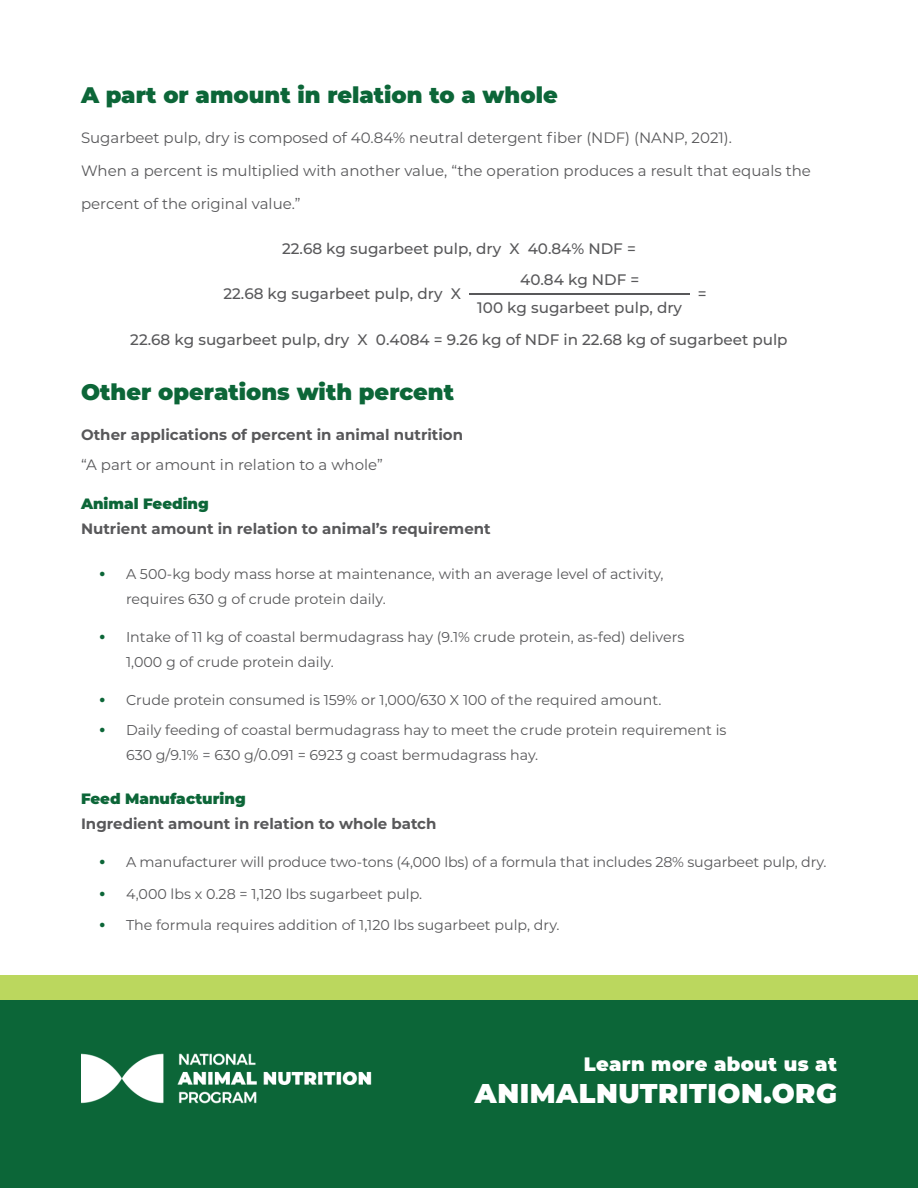
<style>
.page{position:relative;width:918px;height:1188px;background:#fff}
.page>*{position:absolute;margin:0;border:0;box-sizing:border-box;transform-origin:0 0}
.t1{font:900 27.15px "Montserrat";letter-spacing:.02em;color:#fff}
.t2{font:900 22.5px "Montserrat";color:#0c6638}
.t3{font:900 19.35px "Montserrat";letter-spacing:.02em;color:#fff}
.t4{font:500 15.15px "Montserrat";color:#58585a}
.t5{font:15px "Montserrat";color:#58585a}
.t6{font:700 15px "Montserrat";color:#58585a}
.t7{font:900 15px "Montserrat";color:#0c6638}
.t8{font:14.25px/25.5px "Montserrat";color:#58585a}
.s1{font-weight:700;font-size:18px;color:#0c6638}
</style>
<div class="page">
<div style="left:0;top:1000px;width:918px;height:188px;background:#0c6638"></div>
<div style="left:0;top:975px;width:918px;height:25px;background:#bbd75e"></div>
<img style="left:81px;top:1053px;width:291px;height:51px">
<hr style="left:470px;top:293px;width:220px;height:1px;background:#58585a">
<h2 class="t2" style="left:81px;top:78px;width:478px">A part or amount in relation to a whole</h2>
<p class="t5" style="left:81px;top:127px;width:653px">Sugarbeet pulp, dry is composed of 40.84% neutral detergent fiber (NDF) (NANP, 2021).</p>
<p class="t5" style="left:81px;top:160px;width:732px">When a percent is multiplied with another value, “the operation produces a result that equals the</p>
<p class="t5" style="left:81px;top:193px;width:221px">percent of the original value.”</p>
<p class="t4" style="left:282px;top:238px;width:355px">22.68 kg sugarbeet pulp, dry X 40.84% NDF =</p>
<p class="t4" style="left:520px;top:269px;width:121px">40.84 kg NDF =</p>
<p class="t4" style="left:223px;top:283px;width:239px">22.68 kg sugarbeet pulp, dry X</p>
<p class="t4" style="left:698px;top:283px;width:10px">=</p>
<p class="t4" style="left:477px;top:297px;width:206px">100 kg sugarbeet pulp, dry</p>
<p class="t4" style="left:130px;top:329px;width:659px">22.68 kg sugarbeet pulp, dry X 0.4084 = 9.26 kg of NDF in 22.68 kg of sugarbeet pulp</p>
<h2 class="t2" style="left:81px;top:375px;width:375px">Other operations with percent</h2>
<p class="t6" style="left:81px;top:424px;width:384px">Other applications of percent in animal nutrition</p>
<p class="t5" style="left:81px;top:454px;width:303px">“A part or amount in relation to a whole”</p>
<p class="t7" style="left:81px;top:492px;width:129px">Animal Feeding</p>
<p class="t6" style="left:81px;top:518px;width:411px">Nutrient amount in relation to animal’s requirement</p>
<p class="t8" style="left:126px;top:560px;width:539px;text-indent:-27px"><span class="s1">•</span> A 500-kg body mass horse at maintenance, with an average level of activity, requires 630 g of crude protein daily.</p>
<p class="t8" style="left:126px;top:623px;width:560px;text-indent:-27px"><span class="s1">•</span> Intake of 11 kg of coastal bermudagrass hay (9.1% crude protein, as-fed) delivers<br>1,000 g of crude protein daily.</p>
<p class="t8" style="left:99px;top:686px;width:564px"><span class="s1">•</span> Crude protein consumed is 159% or 1,000/630 X 100 of the required amount.</p>
<p class="t8" style="left:126px;top:716px;width:602px;text-indent:-27px"><span class="s1">•</span> Daily feeding of coastal bermudagrass hay to meet the crude protein requirement is<br>630 g/9.1% = 630 g/0.091 = 6923 g coast bermudagrass hay.</p>
<p class="t7" style="left:81px;top:787px;width:166px">Feed Manufacturing</p>
<p class="t6" style="left:81px;top:813px;width:357px">Ingredient amount in relation to whole batch</p>
<p class="t8" style="left:99px;top:849px;width:729px"><span class="s1">•</span> A manufacturer will produce two-tons (4,000 lbs) of a formula that includes 28% sugarbeet pulp, dry.</p>
<p class="t8" style="left:99px;top:881px;width:325px"><span class="s1">•</span> 4,000 lbs x 0.28 = 1,120 lbs sugarbeet pulp.</p>
<p class="t8" style="left:99px;top:912px;width:462px"><span class="s1">•</span> The formula requires addition of 1,120 lbs sugarbeet pulp, dry.</p>
<h3 class="t3" style="left:584px;top:1050px;width:255px">Learn more about us at</h3>
<h1 class="t1" style="left:475px;top:1073px;width:364px">ANIMALNUTRITION.ORG</h1>
</div>
